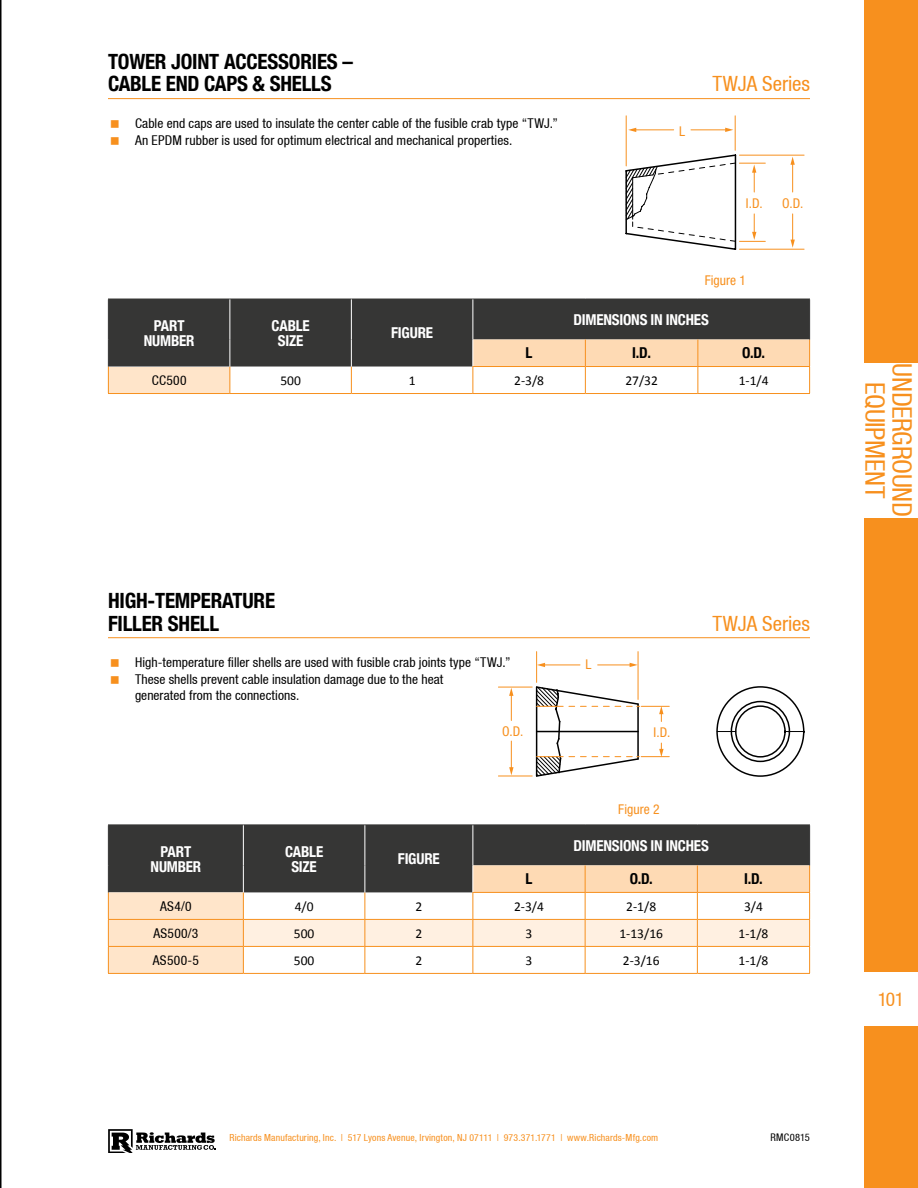
<style>
.page{position:relative;width:918px;height:1188px;background:#fff}
.page>*{position:absolute;margin:0;border:0;box-sizing:border-box;transform-origin:0 0}
.t1{font:condensed 27px/27px "Helvetica 57";letter-spacing:-.015em;color:#f7901e;text-align:center}
.t2{font:700 condensed 21px/22.5px "Helvetica 77";letter-spacing:-.01em;color:#000}
.t3{font:condensed 21px "Helvetica 57";letter-spacing:-.005em;color:#f7901e}
.t4{font:condensed 19.5px "Helvetica 57";color:#f7901e}
.table_-_header{font:700 condensed 15px/15px "Helvetica 77";letter-spacing:-.01em;color:#fff;text-align:center}
.table_-_header-2{font:700 condensed 15px "Helvetica 77";color:#000}
.table_-_part_number{font:condensed 13.5px/16.5px "Helvetica 57";letter-spacing:.005em;color:#000}
.table_-_text{font:13.5px "Calibri";color:#000}
.t5{font:condensed 13.5px "Helvetica Neue";letter-spacing:.005em;color:#f7901e}
.t6{font:condensed 10.5px "Helvetica 57";letter-spacing:.03em;color:#000}
.t7{font:condensed 9.75px "Helvetica 57";letter-spacing:.015em;color:#f7901e}
</style>
<div class="page">
<div style="left:864px;top:0;width:54px;height:1188px;background:#f7901e"></div>
<hr style="left:0;top:0;width:2px;height:1188px;background:#000">
<svg style="left:108px;top:1129px;width:107px;height:24px"></svg>
<div style="left:850px;top:972px;width:68px;height:54px;background:#fff"></div>
<div style="left:861px;top:363px;width:57px;height:154px;background:#fff"></div>
<hr style="left:108px;top:98px;width:702px;height:1px;background:#f7901e">
<hr style="left:108px;top:637px;width:702px;height:1px;background:#f7901e">
<div style="left:109px;top:300px;width:700px;height:67px;background:#363635"></div>
<div style="left:108px;top:367px;width:122px;height:27px;background:#ffe5ca"></div>
<hr style="left:108px;top:393px;width:122px;height:1px;background:#f7901e">
<hr style="left:230px;top:393px;width:121px;height:1px;background:#f7901e">
<hr style="left:351px;top:393px;width:122px;height:1px;background:#f7901e">
<hr style="left:473px;top:393px;width:112px;height:1px;background:#f7901e">
<hr style="left:585px;top:393px;width:113px;height:1px;background:#f7901e">
<hr style="left:698px;top:393px;width:112px;height:1px;background:#f7901e">
<hr style="left:108px;top:299px;width:122px;height:1px;background:#363635">
<hr style="left:108px;top:299px;width:1px;height:41px;background:#363635">
<hr style="left:230px;top:299px;width:121px;height:1px;background:#363635">
<hr style="left:351px;top:299px;width:122px;height:1px;background:#363635">
<hr style="left:473px;top:299px;width:112px;height:1px;background:#363635">
<hr style="left:585px;top:299px;width:113px;height:1px;background:#363635">
<hr style="left:698px;top:299px;width:112px;height:1px;background:#363635">
<hr style="left:809px;top:299px;width:1px;height:41px;background:#363635">
<svg style="left:108px;top:340px;width:1px;height:53px"></svg>
<hr style="left:230px;top:299px;width:1px;height:41px;background:#fff">
<hr style="left:351px;top:299px;width:1px;height:41px;background:#fff">
<hr style="left:472px;top:299px;width:1px;height:41px;background:#fff">
<svg style="left:230px;top:340px;width:1px;height:53px"></svg>
<svg style="left:351px;top:340px;width:1px;height:53px"></svg>
<div style="left:109px;top:826px;width:700px;height:39px;background:#363635"></div>
<hr style="left:108px;top:973px;width:135px;height:1px;background:#f7901e">
<hr style="left:243px;top:973px;width:122px;height:1px;background:#f7901e">
<hr style="left:365px;top:973px;width:108px;height:1px;background:#f7901e">
<hr style="left:473px;top:973px;width:112px;height:1px;background:#f7901e">
<hr style="left:585px;top:973px;width:112px;height:1px;background:#f7901e">
<hr style="left:697px;top:973px;width:113px;height:1px;background:#f7901e">
<hr style="left:108px;top:825px;width:135px;height:1px;background:#363635">
<hr style="left:108px;top:825px;width:1px;height:40px;background:#363635">
<hr style="left:243px;top:825px;width:122px;height:1px;background:#363635">
<hr style="left:365px;top:825px;width:108px;height:1px;background:#363635">
<hr style="left:473px;top:825px;width:112px;height:1px;background:#363635">
<hr style="left:585px;top:825px;width:112px;height:1px;background:#363635">
<hr style="left:697px;top:825px;width:113px;height:1px;background:#363635">
<hr style="left:809px;top:825px;width:1px;height:40px;background:#363635">
<hr style="left:243px;top:825px;width:1px;height:40px;background:#fff">
<hr style="left:364px;top:825px;width:1px;height:40px;background:#fff">
<hr style="left:472px;top:825px;width:1px;height:40px;background:#fff">
<svg style="left:108px;top:865px;width:702px;height:108px"></svg>
<hr style="left:629px;top:335px;width:36px;height:1px;background:#f7901e">
<hr style="left:683px;top:335px;width:33px;height:1px;background:#f7901e">
<svg style="left:472px;top:340px;width:338px;height:53px"></svg>
<hr style="left:740px;top:249px;width:64px;height:1px;background:#f7901e">
<hr style="left:740px;top:155px;width:64px;height:1px;background:#f7901e">
<hr style="left:626px;top:116px;width:1px;height:50px;background:#f7901e">
<hr style="left:735px;top:116px;width:1px;height:34px;background:#f7901e">
<hr style="left:635px;top:129px;width:39px;height:1px;background:#f7901e">
<hr style="left:691px;top:129px;width:36px;height:1px;background:#f7901e">
<svg style="left:791px;top:214px;width:4px;height:34px"></svg>
<svg style="left:790px;top:157px;width:5px;height:35px"></svg>
<svg style="left:625px;top:153px;width:140px;height:97px"></svg>
<svg style="left:628px;top:128px;width:8px;height:4px"></svg>
<svg style="left:725px;top:128px;width:8px;height:4px"></svg>
<hr style="left:498px;top:687px;width:34px;height:1px;background:#f7901e">
<hr style="left:498px;top:776px;width:34px;height:1px;background:#f7901e">
<svg style="left:509px;top:688px;width:4px;height:33px"></svg>
<svg style="left:509px;top:741px;width:5px;height:34px"></svg>
<svg style="left:535px;top:651px;width:269px;height:126px"></svg>
<p class="t2" style="left:108px;top:50px;width:246px">TOWER JOINT ACCESSORIES –<br>CABLE END CAPS &amp; SHELLS</p>
<p class="table_-_part_number" style="left:135px;top:115px;width:425px">Cable end caps are used to insulate the center cable of the fusible crab type “TWJ.”</p>
<p class="table_-_part_number" style="left:135px;top:132px;width:379px">An EPDM rubber is used for optimum electrical and mechanical properties.</p>
<p class="t5" style="left:679px;top:123px;width:7px">L</p>
<p class="t3" style="left:712px;top:72px;width:99px">TWJA Series</p>
<p class="t5" style="left:746px;top:195px;width:18px">I.D.</p>
<p class="t5" style="left:782px;top:195px;width:23px">O.D.</p>
<p class="t5" style="left:705px;top:272px;width:43px">Figure 1</p>
<p class="table_-_header" style="left:154px;top:318px;width:32px">PART</p>
<p class="table_-_header" style="left:144px;top:333px;width:52px">NUMBER</p>
<p class="table_-_header" style="left:272px;top:318px;width:40px">CABLE</p>
<p class="table_-_header" style="left:278px;top:333px;width:27px">SIZE</p>
<p class="table_-_header" style="left:391px;top:325px;width:43px">FIGURE</p>
<p class="table_-_header" style="left:574px;top:312px;width:137px">DIMENSIONS IN INCHES</p>
<p class="table_-_header-2" style="left:526px;top:344px;width:8px">L</p>
<p class="table_-_header-2" style="left:632px;top:344px;width:20px">I.D.</p>
<p class="table_-_header-2" style="left:742px;top:344px;width:24px">O.D.</p>
<p class="table_-_part_number" style="left:152px;top:372px;width:36px">CC500</p>
<p class="table_-_text" style="left:280px;top:372px;width:22px">500</p>
<p class="table_-_text" style="left:409px;top:372px;width:8px">1</p>
<p class="table_-_text" style="left:514px;top:372px;width:31px">2-3/8</p>
<p class="table_-_text" style="left:625px;top:372px;width:34px">27/32</p>
<p class="table_-_text" style="left:739px;top:372px;width:31px">1-1/4</p>
<p class="t2" style="left:108px;top:589px;width:169px">HIGH-TEMPERATURE<br>FILLER SHELL</p>
<p class="table_-_part_number" style="left:135px;top:654px;width:377px">High-temperature filler shells are used with fusible crab joints type “TWJ.”</p>
<p class="table_-_part_number" style="left:135px;top:671px;width:310px">These shells prevent cable insulation damage due to the heat generated from the connections.</p>
<p class="t5" style="left:585px;top:656px;width:7px">L</p>
<p class="t5" style="left:502px;top:723px;width:23px">O.D.</p>
<p class="t5" style="left:654px;top:725px;width:18px">I.D.</p>
<p class="t5" style="left:618px;top:801px;width:43px">Figure 2</p>
<p class="t3" style="left:712px;top:611px;width:99px">TWJA Series</p>
<p class="table_-_header" style="left:151px;top:844px;width:52px">PART<br>NUMBER</p>
<p class="table_-_header" style="left:285px;top:844px;width:40px">CABLE<br>SIZE</p>
<p class="table_-_header" style="left:398px;top:851px;width:43px">FIGURE</p>
<p class="table_-_header" style="left:574px;top:838px;width:137px">DIMENSIONS IN INCHES</p>
<p class="table_-_header-2" style="left:526px;top:870px;width:8px">L</p>
<p class="table_-_header-2" style="left:630px;top:870px;width:24px">O.D.</p>
<p class="table_-_header-2" style="left:744px;top:870px;width:20px">I.D.</p>
<p class="table_-_part_number" style="left:160px;top:898px;width:33px">AS4/0</p>
<p class="table_-_text" style="left:295px;top:898px;width:20px">4/0</p>
<p class="table_-_text" style="left:415px;top:898px;width:8px">2</p>
<p class="table_-_text" style="left:514px;top:898px;width:31px">2-3/4</p>
<p class="table_-_text" style="left:626px;top:898px;width:31px">2-1/8</p>
<p class="table_-_text" style="left:744px;top:898px;width:20px">3/4</p>
<p class="table_-_part_number" style="left:153px;top:925px;width:46px">AS500/3</p>
<p class="table_-_text" style="left:294px;top:925px;width:22px">500</p>
<p class="table_-_text" style="left:415px;top:925px;width:8px">2</p>
<p class="table_-_text" style="left:526px;top:925px;width:8px">3</p>
<p class="table_-_text" style="left:619px;top:925px;width:45px">1-13/16</p>
<p class="table_-_text" style="left:739px;top:925px;width:31px">1-1/8</p>
<p class="table_-_part_number" style="left:153px;top:952px;width:48px">AS500-5</p>
<p class="table_-_text" style="left:294px;top:952px;width:22px">500</p>
<p class="table_-_text" style="left:415px;top:952px;width:8px">2</p>
<p class="table_-_text" style="left:526px;top:952px;width:8px">3</p>
<p class="table_-_text" style="left:623px;top:952px;width:38px">2-3/16</p>
<p class="table_-_text" style="left:739px;top:952px;width:31px">1-1/8</p>
<p class="t7" style="left:230px;top:1132px;width:430px">Richards Manufacturing, Inc. | 517 Lyons Avenue, Irvington, NJ 07111 | 973.371.1771 | www.Richards-Mfg.com</p>
<p class="t6" style="left:770px;top:1132px;width:41px">RMC0815</p>
<h1 class="t1" style="left:916px;top:363px;width:155px;rotate:90deg">UNDERGROUND<br>EQUIPMENT</h1>
<h3 class="t4" style="left:878px;top:988px;width:28px">101</h3>
</div>
